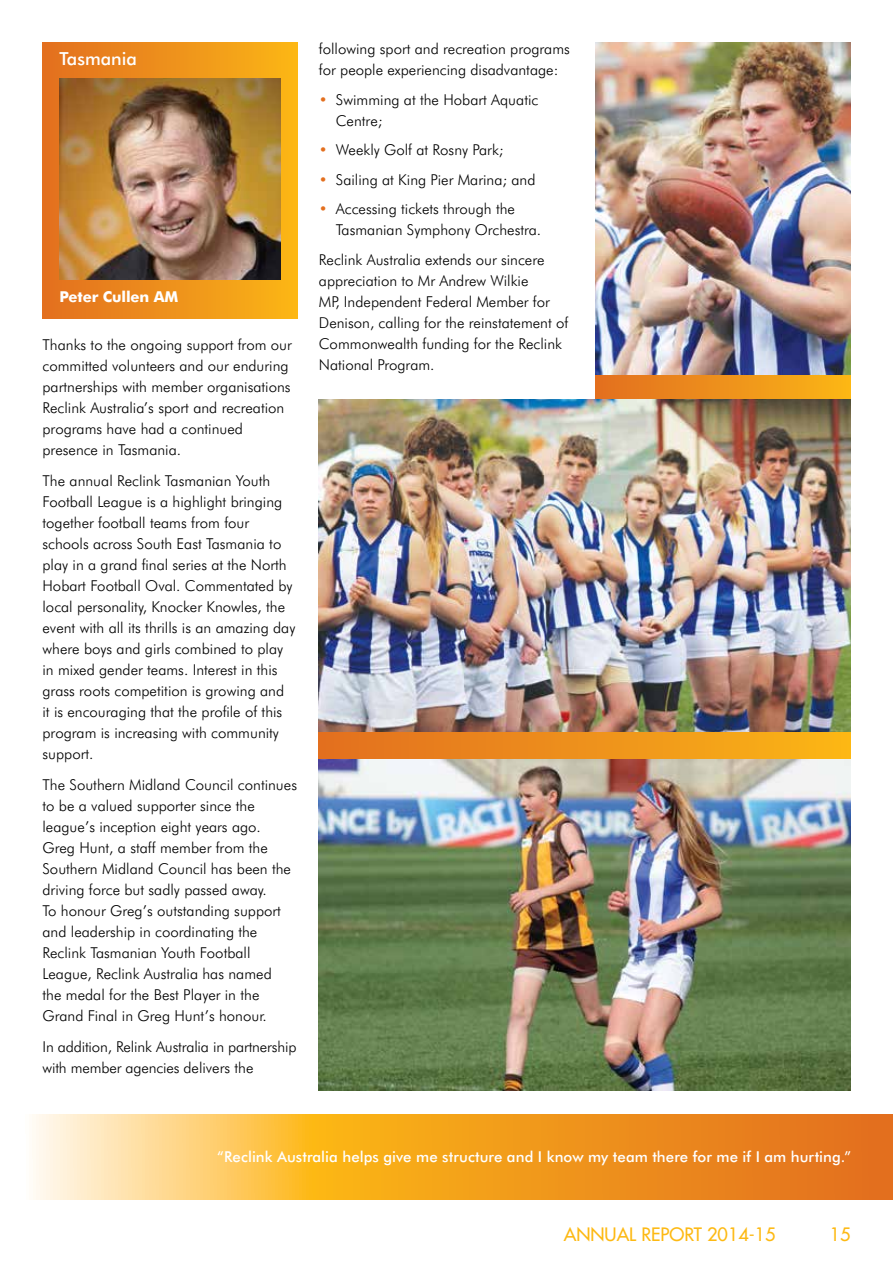
<style>
.page{position:relative;width:893px;height:1263px;background:#fff}
.page>*{position:absolute;margin:0;border:0;box-sizing:border-box;transform-origin:0 0}
.t1{font:18px "Futura";color:#fdb913}
.t2{font:500 18px "Futura BT";color:#fff}
.t3{font:300 15px/21px "Futura BT";color:#000}
.t4{font:500 15px "Futura BT";letter-spacing:.005em;color:#fff}
.t5{font:700 15px "Futura BT";letter-spacing:-.01em;color:#fff}
.s1{color:#e36f1e}
</style>
<div class="page">
<div style="left:595px;top:43px;width:255px;height:381px;background:linear-gradient(to right,#e26e20,#fbb516)"></div>
<div style="left:319px;top:436px;width:531px;height:615px;background:linear-gradient(to right,#e26e20,#fbb616)"></div>
<div style="left:43px;top:43px;width:255px;height:276px;background:linear-gradient(to right,#e26e20,#fbb616)"></div>
<img style="left:59px;top:79px;width:221px;height:201px">
<img style="left:319px;top:399px;width:531px;height:332px">
<svg style="left:32px;top:1114px;width:861px;height:85px;background:#f3a83f"></svg>
<img style="left:319px;top:759px;width:531px;height:331px">
<img style="left:595px;top:43px;width:255px;height:331px">
<p class="t2" style="left:60px;top:48px;width:79px">Tasmania</p>
<p class="t5" style="left:60px;top:288px;width:120px">Peter Cullen AM</p>
<p class="t3" style="left:43px;top:334px;width:251px">Thanks to the ongoing support from our committed volunteers and our enduring partnerships with member organisations Reclink Australia’s sport and recreation programs have had a continued presence in Tasmania.</p>
<p class="t3" style="left:43px;top:470px;width:254px">The annual Reclink Tasmanian Youth Football League is a highlight bringing together football teams from four schools across South East Tasmania to play in a grand final series at the North Hobart Football Oval. Commentated by local personality, Knocker Knowles, the event with all its thrills is an amazing day where boys and girls combined to play in mixed gender teams. Interest in this grass roots competition is growing and<br>it is encouraging that the profile of this program is increasing with community support.</p>
<p class="t3" style="left:43px;top:774px;width:256px">The Southern Midland Council continues to be a valued supporter since the league’s inception eight years ago.<br>Greg Hunt, a staff member from the Southern Midland Council has been the driving force but sadly passed away.<br>To honour Greg’s outstanding support and leadership in coordinating the Reclink Tasmanian Youth Football League, Reclink Australia has named<br>the medal for the Best Player in the Grand Final in Greg Hunt’s honour.</p>
<p class="t3" style="left:43px;top:1036px;width:255px">In addition, Relink Australia in partnership with member agencies delivers the</p>
<p class="t3" style="left:319px;top:38px;width:253px">following sport and recreation programs for people experiencing disadvantage:</p>
<p class="t3" style="left:336px;top:89px;width:204px;text-indent:-17px"><span class="s1">•</span> Swimming at the Hobart Aquatic<br>Centre;</p>
<p class="t3" style="left:319px;top:139px;width:186px"><span class="s1">•</span> Weekly Golf at Rosny Park;</p>
<p class="t3" style="left:319px;top:169px;width:218px"><span class="s1">•</span> Sailing at King Pier Marina; and</p>
<p class="t3" style="left:336px;top:198px;width:207px;text-indent:-17px"><span class="s1">•</span> Accessing tickets through the<br>Tasmanian Symphony Orchestra.</p>
<p class="t3" style="left:319px;top:249px;width:251px">Reclink Australia extends our sincere appreciation to Mr Andrew Wilkie<br>MP, Independent Federal Member for Denison, calling for the reinstatement of Commonwealth funding for the Reclink National Program.</p>
<p class="t4" style="left:217px;top:1147px;width:635px">“Reclink Australia helps give me structure and I know my team there for me if I am hurting.”</p>
<p class="t1" style="left:564px;top:1223px;width:213px">ANNUAL REPORT 2014-15</p>
<p class="t1" style="left:830px;top:1223px;width:22px">15</p>
</div>
